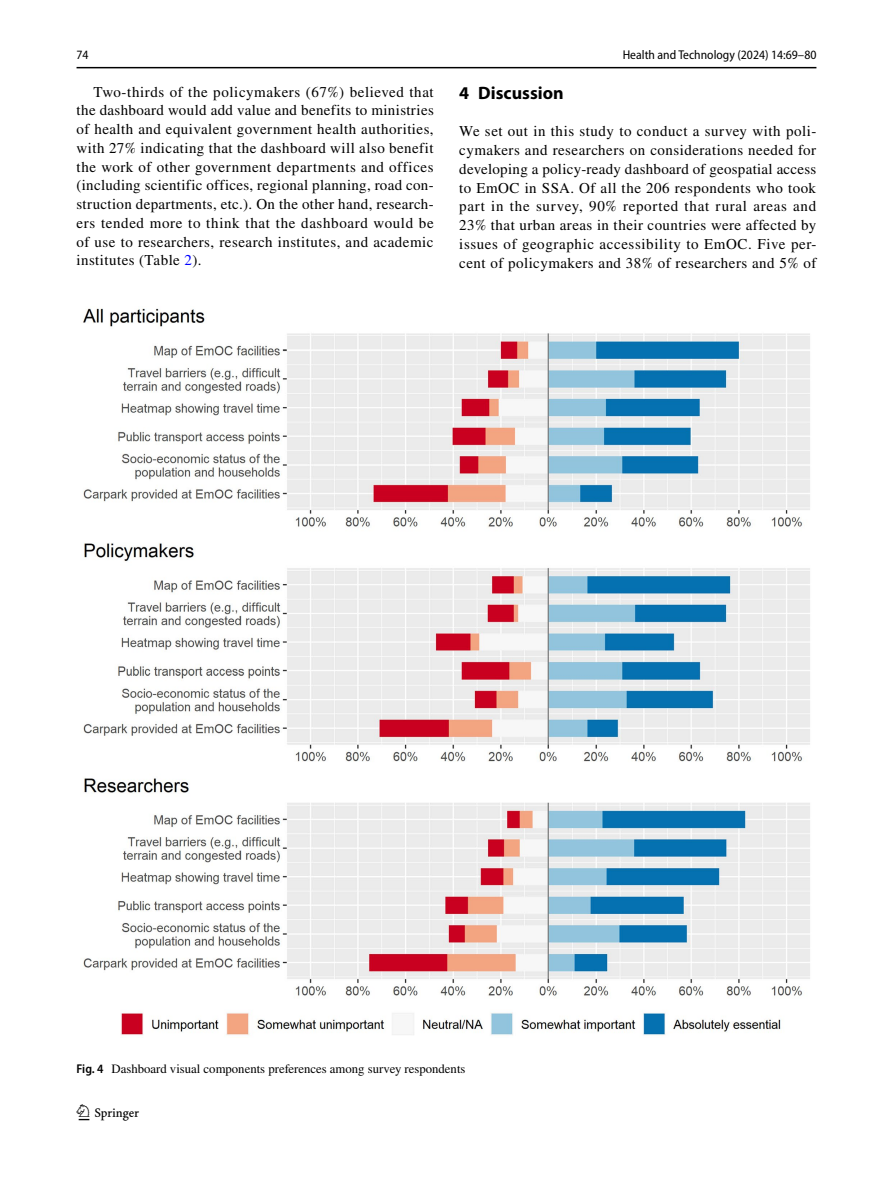
<style>
.page{position:relative;width:893px;height:1187px;background:#fff}
.page>*{position:absolute;margin:0;border:0;box-sizing:border-box;transform-origin:0 0}
.t1{font:22.5px "Springnew Regular 2";color:#000}
.t2{font:700 18px "Myriad Pro";color:#000}
.t3{font:15px/18.8px "STIX";letter-spacing:.03em;color:#000;text-align:justify}
.t4{font:12.75px "STIX";color:#000}
.t5{font:semi-condensed 12.75px "Myriad Pro";color:#000}
.s1{color:#00f}
.s2{font-family:"Myriad Pro";font-weight:600;font-stretch:semi-condensed}
</style>
<div class="page">
<hr style="left:77px;top:67px;width:739px;height:1px;background:#000">
<img style="left:83px;top:308px;width:727px;height:728px">
<p class="t5" style="left:77px;top:48px;width:14px">74</p>
<p class="t5" style="left:623px;top:48px;width:195px">Health and Technology (2024) 14:69–80</p>
<p class="t3" style="left:77px;top:83px;width:359px;text-indent:17px">Two-thirds of the policymakers (67%) believed that the dashboard would add value and benefits to ministries of health and equivalent government health authorities, with 27% indicating that the dashboard will also benefit the work of other government departments and offices (including scientific offices, regional planning, road con&shy;struction departments, etc.). On the other hand, research&shy;ers tended more to think that the dashboard would be of use to researchers, research institutes, and academic institutes (Table <span class="s1">2</span>).</p>
<p class="t2" style="left:459px;top:81px;width:106px">4 Discussion</p>
<p class="t3" style="left:459px;top:123px;width:359px">We set out in this study to conduct a survey with poli&shy;cymakers and researchers on considerations needed for developing a policy-ready dashboard of geospatial access to EmOC in SSA. Of all the 206 respondents who took part in the survey, 90% reported that rural areas and 23% that urban areas in their countries were affected by issues of geographic accessibility to EmOC. Five per&shy;cent of policymakers and 38% of researchers and 5% of</p>
<p class="t4" style="left:77px;top:1059px;width:390px"><span class="s2">Fig. 4</span> Dashboard visual components preferences among survey respondents</p>
<h1 class="t1" style="left:79px;top:1104px;width:62px">1 3</h1>
</div>
